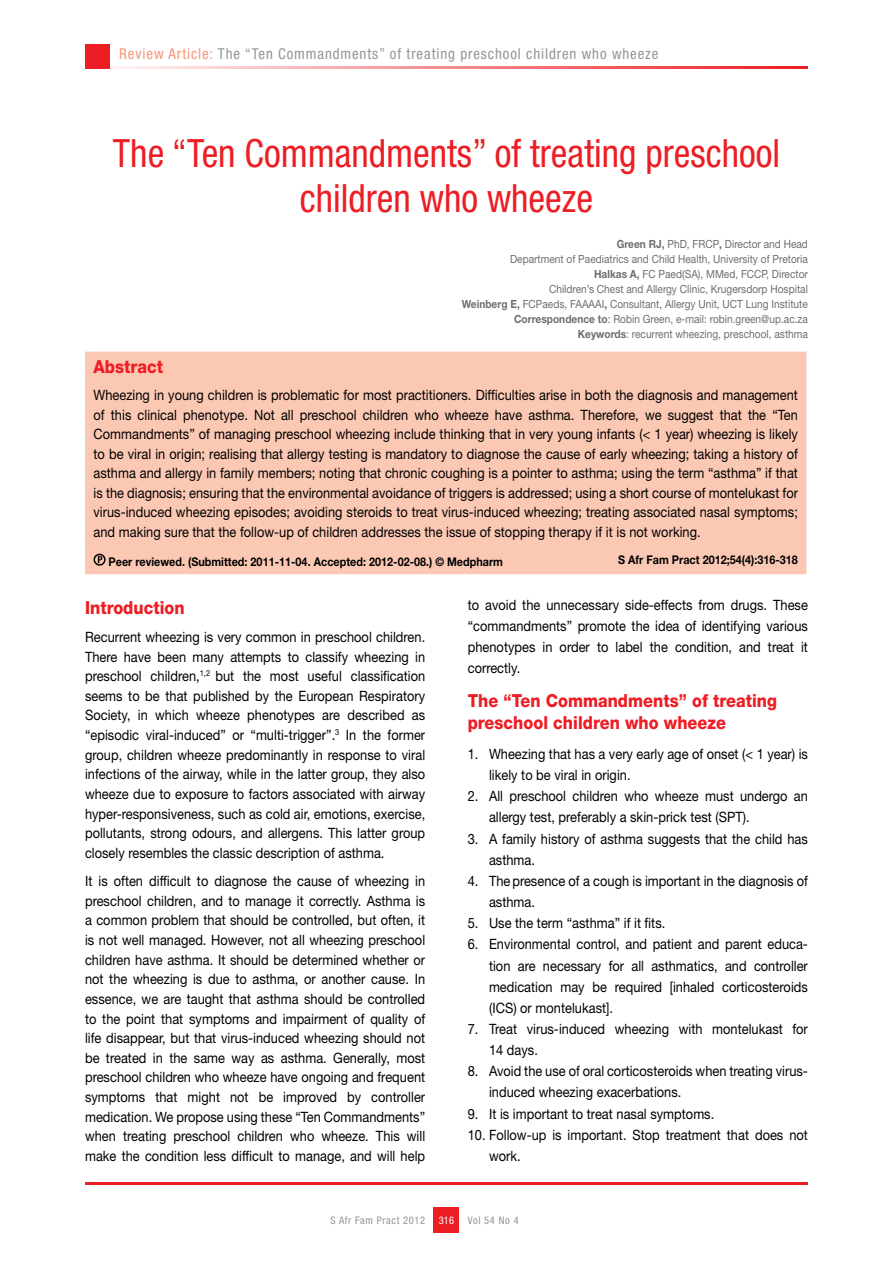
<style>
.page{position:relative;width:893px;height:1263px;background:#fff}
.page>*{position:absolute;margin:0;border:0;box-sizing:border-box;transform-origin:0 0}
.t1{font:condensed 39px/45px "Helvetica Neue LT Std";color:#ed1d24;text-align:center;scale:.96 1}
.t2{font:800 18px/22.6px "Helvetica Neue LT Std";color:#ed1d24;scale:.9 1}
.t3{font:condensed 15px "Helvetica Neue LT Std";letter-spacing:.06em;color:#939598}
.t4{font:14.25px/19.6px "Helvetica Neue LT Std";color:#000;scale:.9 1}
.t5{font:700 12px "Helvetica Neue LT Std";color:#000;scale:.9 1}
.t6{font:11.25px/15px "Helvetica Neue LT Std";color:#6d6e71;text-align:right;scale:.9 1}
.t7{font:condensed 10.5px "Helvetica Neue LT Std";letter-spacing:.06em;color:#939598}
.t8{font:condensed 10.5px "Helvetica Neue LT Std";color:#fff}
.s1{color:#f79679}
.s2{font-weight:700}
</style>
<div class="page">
<hr style="left:85px;top:66px;width:723px;height:2px;background:#ed1d24">
<div style="left:85px;top:44px;width:24px;height:24px;background:#ed1d24"></div>
<div style="left:434px;top:1208px;width:25px;height:25px;background:#ed1d24"></div>
<hr style="left:85px;top:1182px;width:723px;height:2px;background:#ed1d24">
<div style="left:85px;top:352px;width:721px;height:222px;background:#fbc8b4"></div>
<div style="left:94px;top:554px;width:12px;height:12px;border:2px solid #000;border-radius:50%"></div>
<svg style="left:98px;top:556px;width:4px;height:7px"></svg>
<p class="t3" style="left:119px;top:45px;width:541px"><span class="s1">Review Article:</span> The “Ten Commandments” of treating preschool children who wheeze</p>
<h1 class="t1" style="left:113px;top:131px;width:696px">The “Ten Commandments” of treating preschool children who wheeze</h1>
<p class="t6" style="left:462px;top:236px;width:386px"><span class="s2">Green RJ,</span> PhD, FRCP<span class="s2">,</span> Director and Head<br>Department of Paediatrics and Child Health, University of Pretoria<br><span class="s2">Halkas A,</span> FC Paed(SA), MMed, FCCP, Director<br>Children’s Chest and Allergy Clinic, Krugersdorp Hospital<br><span class="s2">Weinberg E,</span> FCPaeds, FAAAAI<span class="s2">,</span> Consultant, Allergy Unit, UCT Lung Institute <span class="s2">Correspondence to</span>: Robin Green, e-mail: robin.green@up.ac.za <span class="s2">Keywords</span>: recurrent wheezing, preschool, asthma</p>
<p class="t2" style="left:94px;top:355px;width:79px">Abstract</p>
<p class="t4" style="left:94px;top:385px;width:784px;text-align:justify">Wheezing in young children is problematic for most practitioners. Difficulties arise in both the diagnosis and management of this clinical phenotype. Not all preschool children who wheeze have asthma. Therefore, we suggest that the “Ten Commandments” of managing preschool wheezing include thinking that in very young infants (&lt; 1 year) wheezing is likely to be viral in origin; realising that allergy testing is mandatory to diagnose the cause of early wheezing; taking a history of asthma and allergy in family members; noting that chronic coughing is a pointer to asthma; using the term “asthma” if that is the diagnosis; ensuring that the environmental avoidance of triggers is addressed; using a short course of montelukast for virus-induced wheezing episodes; avoiding steroids to treat virus-induced wheezing; treating associated nasal symptoms; and making sure that the follow-up of children addresses the issue of stopping therapy if it is not working.</p>
<p class="t5" style="left:109px;top:554px;width:440px">Peer reviewed. (Submitted: 2011-11-04. Accepted: 2012-02-08.) © Medpharm</p>
<p class="t5" style="left:618px;top:552px;width:201px">S Afr Fam Pract 2012;54(4):316-318</p>
<p class="t2" style="left:85px;top:596px;width:112px">Introduction</p>
<p class="t4" style="left:85px;top:627px;width:380px;text-align:justify">Recurrent wheezing is very common in preschool children.<br>There have been many attempts to classify wheezing in preschool children,<sup>1,2</sup> but the most useful classification seems to be that published by the European Respiratory Society, in which wheeze phenotypes are described as “episodic viral-induced” or “multi-trigger”.<sup>3</sup> In the former group, children wheeze predominantly in response to viral infections of the airway, while in the latter group, they also wheeze due to exposure to factors associated with airway hyper-responsiveness, such as cold air, emotions, exercise, pollutants, strong odours, and allergens. This latter group closely resembles the classic description of asthma.</p>
<p class="t4" style="left:85px;top:871px;width:380px;text-align:justify">It is often difficult to diagnose the cause of wheezing in preschool children, and to manage it correctly. Asthma is a common problem that should be controlled, but often, it is not well managed. However, not all wheezing preschool children have asthma. It should be determined whether or not the wheezing is due to asthma, or another cause. In essence, we are taught that asthma should be controlled to the point that symptoms and impairment of quality of life disappear, but that virus-induced wheezing should not be treated in the same way as asthma. Generally, most preschool children who wheeze have ongoing and frequent symptoms that might not be improved by controller medication. We propose using these “Ten Commandments” when treating preschool children who wheeze. This will make the condition less difficult to manage, and will help</p>
<p class="t4" style="left:468px;top:594px;width:379px;line-height:21.1px;text-align:justify">to avoid the unnecessary side-effects from drugs. These “commandments” promote the idea of identifying various phenotypes in order to label the condition, and treat it correctly.</p>
<p class="t2" style="left:468px;top:689px;width:345px">The “Ten Commandments” of treating preschool children who wheeze</p>
<p class="t4" style="left:489px;top:743px;width:356px;line-height:21.1px;text-indent:-21px">1. Wheezing that has a very early age of onset (&lt; 1 year) is likely to be viral in origin.</p>
<p class="t4" style="left:489px;top:785px;width:356px;line-height:21.1px;text-indent:-21px">2. All preschool children who wheeze must undergo an allergy test, preferably a skin-prick test (SPT).</p>
<p class="t4" style="left:489px;top:828px;width:356px;line-height:21.1px;text-indent:-21px">3. A family history of asthma suggests that the child has asthma.</p>
<p class="t4" style="left:489px;top:870px;width:356px;line-height:21.1px;text-indent:-21px">4. The presence of a cough is important in the diagnosis of asthma.</p>
<p class="t4" style="left:468px;top:913px;width:221px">5. Use the term “asthma” if it fits.</p>
<p class="t4" style="left:489px;top:933px;width:356px;line-height:21.1px;text-align:justify;text-indent:-21px">6. Environmental control, and patient and parent educa&shy;tion are necessary for all asthmatics, and controller medication may be required [inhaled corticosteroids (ICS) or montelukast].</p>
<p class="t4" style="left:489px;top:1018px;width:356px;line-height:21.1px;text-indent:-21px">7. Treat virus-induced wheezing with montelukast for<br>14 days.</p>
<p class="t4" style="left:489px;top:1060px;width:356px;line-height:21.1px;text-indent:-21px">8. Avoid the use of oral corticosteroids when treating virus&shy;induced wheezing exacerbations.</p>
<p class="t4" style="left:468px;top:1103px;width:275px">9. It is important to treat nasal symptoms.</p>
<p class="t4" style="left:489px;top:1124px;width:356px;line-height:21.1px;text-indent:-21px">10. Follow-up is important. Stop treatment that does not work.</p>
<p class="t7" style="left:330px;top:1214px;width:96px">S Afr Fam Pract 2012</p>
<p class="t8" style="left:439px;top:1214px;width:17px">316</p>
<p class="t7" style="left:468px;top:1214px;width:52px">Vol 54 No 4</p>
</div>
